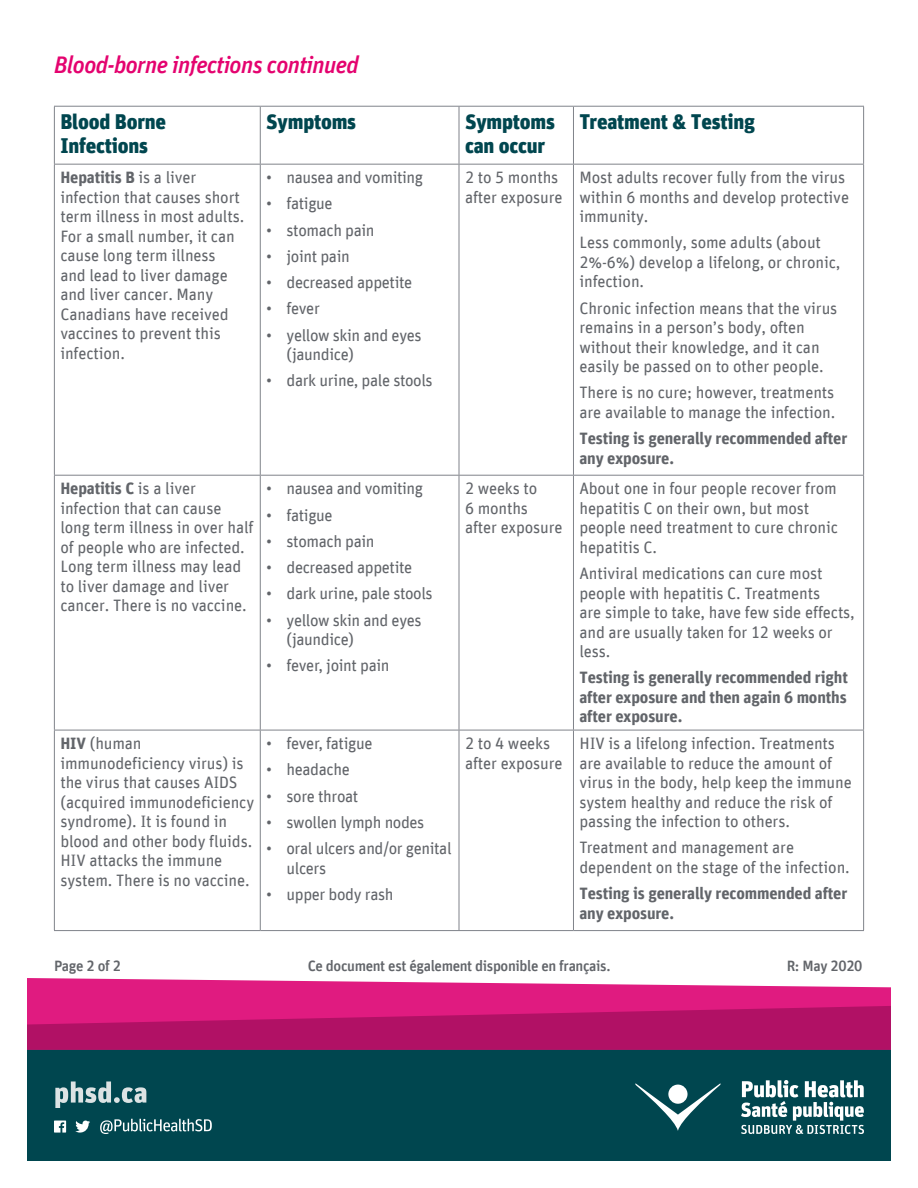
<style>
.page{position:relative;width:918px;height:1188px;background:#fff}
.page>*{position:absolute;margin:0;border:0;box-sizing:border-box;transform-origin:0 0}
.header_page_2{font:italic 500 24px "Unit Pro";letter-spacing:-.025em;color:#e4036f}
.subhead{font:900 21px/24px "Unit Pro";letter-spacing:-.01em;color:#00464f}
.text{font:16.5px/19.5px "Unit Pro";letter-spacing:-.01em;color:#62656a}
.bullets{font:16.5px/19.5px "Unit Pro";letter-spacing:-.025em;color:#62656a}
.text-2{font:700 16.5px/19.5px "Unit Pro";letter-spacing:-.01em;color:#62656a}
.t1{font:500 15px "Unit Pro";letter-spacing:-.025em;color:#62656a}
.s1{font-weight:700}
</style>
<div class="page">
<div style="left:27px;top:1041px;width:864px;height:120px;background:#00464f"></div>
<svg style="left:635px;top:1083px;width:85px;height:48px"></svg>
<div style="left:668px;top:1085px;width:20px;height:19px;background:#fff;border-radius:50%"></div>
<svg style="left:741px;top:1080px;width:123px;height:54px"></svg>
<svg style="left:55px;top:1081px;width:91px;height:27px"></svg>
<svg style="left:54px;top:1121px;width:12px;height:12px"></svg>
<svg style="left:75px;top:1121px;width:15px;height:12px"></svg>
<svg style="left:100px;top:1119px;width:112px;height:15px"></svg>
<svg style="left:27px;top:978px;width:864px;height:28px;fill:#e01b80"></svg>
<svg style="left:27px;top:1006px;width:864px;height:44px;background:#ba136a"></svg>
<hr style="left:54px;top:106px;width:206px;height:1px;background:#80838a">
<hr style="left:54px;top:107px;width:1px;height:57px;background:#80838a">
<hr style="left:260px;top:106px;width:199px;height:1px;background:#80838a">
<hr style="left:260px;top:107px;width:1px;height:57px;background:#80838a">
<hr style="left:459px;top:106px;width:114px;height:1px;background:#80838a">
<hr style="left:459px;top:107px;width:1px;height:57px;background:#80838a">
<hr style="left:573px;top:106px;width:291px;height:1px;background:#80838a">
<hr style="left:573px;top:107px;width:1px;height:57px;background:#80838a">
<hr style="left:863px;top:107px;width:1px;height:57px;background:#80838a">
<hr style="left:54px;top:164px;width:206px;height:1px;background:#80838a">
<hr style="left:54px;top:165px;width:1px;height:310px;background:#80838a">
<hr style="left:260px;top:164px;width:199px;height:1px;background:#80838a">
<hr style="left:260px;top:165px;width:1px;height:310px;background:#80838a">
<hr style="left:459px;top:164px;width:114px;height:1px;background:#80838a">
<hr style="left:459px;top:165px;width:1px;height:310px;background:#80838a">
<hr style="left:573px;top:164px;width:291px;height:1px;background:#80838a">
<hr style="left:573px;top:165px;width:1px;height:310px;background:#80838a">
<hr style="left:863px;top:165px;width:1px;height:310px;background:#80838a">
<hr style="left:54px;top:475px;width:206px;height:1px;background:#80838a">
<hr style="left:54px;top:476px;width:1px;height:254px;background:#80838a">
<hr style="left:260px;top:475px;width:199px;height:1px;background:#80838a">
<hr style="left:260px;top:476px;width:1px;height:254px;background:#80838a">
<hr style="left:459px;top:475px;width:114px;height:1px;background:#80838a">
<hr style="left:459px;top:476px;width:1px;height:254px;background:#80838a">
<hr style="left:573px;top:475px;width:291px;height:1px;background:#80838a">
<hr style="left:573px;top:476px;width:1px;height:254px;background:#80838a">
<hr style="left:863px;top:476px;width:1px;height:254px;background:#80838a">
<hr style="left:54px;top:730px;width:206px;height:1px;background:#80838a">
<hr style="left:54px;top:730px;width:1px;height:200px;background:#80838a">
<hr style="left:260px;top:730px;width:199px;height:1px;background:#80838a">
<hr style="left:260px;top:730px;width:1px;height:200px;background:#80838a">
<hr style="left:459px;top:730px;width:114px;height:1px;background:#80838a">
<hr style="left:459px;top:730px;width:1px;height:200px;background:#80838a">
<hr style="left:573px;top:730px;width:291px;height:1px;background:#80838a">
<hr style="left:573px;top:730px;width:1px;height:200px;background:#80838a">
<hr style="left:863px;top:730px;width:1px;height:200px;background:#80838a">
<hr style="left:54px;top:930px;width:206px;height:1px;background:#80838a">
<hr style="left:260px;top:930px;width:199px;height:1px;background:#80838a">
<hr style="left:459px;top:930px;width:114px;height:1px;background:#80838a">
<hr style="left:573px;top:930px;width:291px;height:1px;background:#80838a">
<h2 class="header_page_2" style="left:54px;top:47px;width:306px">Blood-borne infections continued</h2>
<h1 class="subhead" style="left:60px;top:108px;width:107px">Blood Borne<br>Infections</h1>
<h1 class="subhead" style="left:266px;top:108px;width:91px">Symptoms</h1>
<h1 class="subhead" style="left:465px;top:108px;width:91px">Symptoms can occur</h1>
<h1 class="subhead" style="left:579px;top:108px;width:177px">Treatment &amp; Testing</h1>
<p class="text" style="left:60px;top:167px;width:185px"><span class="s1">Hepatitis B</span> is a liver infection that causes short term illness in most adults.<br>For a small number, it can cause long term illness and lead to liver damage and liver cancer. Many<br>Canadians have received vaccines to prevent this infection.</p>
<p class="bullets" style="left:266px;top:167px;width:158px">• nausea and vomiting</p>
<p class="text" style="left:465px;top:167px;width:99px">2 to 5 months after exposure</p>
<p class="text" style="left:579px;top:167px;width:271px">Most adults recover fully from the virus within 6 months and develop protective immunity.</p>
<p class="text" style="left:579px;top:232px;width:263px">Less commonly, some adults (about<br>2%-6%) develop a lifelong, or chronic, infection.</p>
<p class="text" style="left:579px;top:297px;width:259px">Chronic infection means that the virus remains in a person’s body, often without their knowledge, and it can easily be passed on to other people.</p>
<p class="text" style="left:579px;top:382px;width:257px">There is no cure; however, treatments are available to manage the infection.</p>
<p class="text-2" style="left:579px;top:428px;width:269px">Testing is generally recommended after any exposure.</p>
<p class="bullets" style="left:266px;top:193px;width:68px">• fatigue</p>
<p class="bullets" style="left:266px;top:219px;width:110px">• stomach pain</p>
<p class="bullets" style="left:266px;top:246px;width:85px">• joint pain</p>
<p class="bullets" style="left:266px;top:272px;width:148px">• decreased appetite</p>
<p class="bullets" style="left:266px;top:298px;width:55px">• fever</p>
<p class="bullets" style="left:287px;top:324px;width:137px;text-indent:-20px">• yellow skin and eyes (jaundice)</p>
<p class="bullets" style="left:266px;top:370px;width:168px">• dark urine, pale stools</p>
<p class="text" style="left:60px;top:478px;width:195px"><span class="s1">Hepatitis C</span> is a liver infection that can cause long term illness in over half of people who are infected.<br>Long term illness may lead to liver damage and liver cancer. There is no vaccine.</p>
<p class="bullets" style="left:266px;top:478px;width:158px">• nausea and vomiting</p>
<p class="bullets" style="left:266px;top:504px;width:68px">• fatigue</p>
<p class="bullets" style="left:266px;top:531px;width:110px">• stomach pain</p>
<p class="bullets" style="left:266px;top:557px;width:148px">• decreased appetite</p>
<p class="bullets" style="left:266px;top:583px;width:168px">• dark urine, pale stools</p>
<p class="bullets" style="left:287px;top:609px;width:137px;text-indent:-20px">• yellow skin and eyes (jaundice)</p>
<p class="bullets" style="left:266px;top:655px;width:125px">• fever, joint pain</p>
<p class="text" style="left:60px;top:733px;width:195px"><span class="s1">HIV</span> (human immunodeficiency virus) is the virus that causes AIDS (acquired immunodeficiency syndrome). It is found in blood and other body fluids.<br>HIV attacks the immune system. There is no vaccine.</p>
<p class="bullets" style="left:266px;top:733px;width:108px">• fever, fatigue</p>
<p class="bullets" style="left:266px;top:759px;width:85px">• headache</p>
<p class="bullets" style="left:266px;top:785px;width:94px">• sore throat</p>
<p class="bullets" style="left:266px;top:812px;width:160px">• swollen lymph nodes</p>
<p class="bullets" style="left:287px;top:838px;width:167px;text-indent:-20px">• oral ulcers and/or genital ulcers</p>
<p class="bullets" style="left:266px;top:884px;width:129px">• upper body rash</p>
<p class="text" style="left:465px;top:478px;width:99px">2 weeks to<br>6 months after exposure</p>
<p class="text" style="left:579px;top:478px;width:260px">About one in four people recover from hepatitis C on their own, but most people need treatment to cure chronic hepatitis C.</p>
<p class="text" style="left:579px;top:563px;width:277px">Antiviral medications can cure most people with hepatitis C. Treatments<br>are simple to take, have few side effects, and are usually taken for 12 weeks or less.</p>
<p class="text-2" style="left:579px;top:667px;width:270px;text-align:justify">Testing is generally recommended right after exposure and then again 6 months after exposure.</p>
<p class="text" style="left:465px;top:733px;width:99px">2 to 4 weeks after exposure</p>
<p class="text" style="left:579px;top:733px;width:274px">HIV is a lifelong infection. Treatments are available to reduce the amount of virus in the body, help keep the immune system healthy and reduce the risk of passing the infection to others.</p>
<p class="text" style="left:579px;top:837px;width:272px">Treatment and management are dependent on the stage of the infection.</p>
<p class="text-2" style="left:579px;top:883px;width:269px">Testing is generally recommended after any exposure.</p>
<p class="t1" style="left:54px;top:956px;width:69px">Page 2 of 2</p>
<p class="t1" style="left:308px;top:956px;width:304px">Ce document est également disponible en français.</p>
<p class="t1" style="left:787px;top:956px;width:77px">R: May 2020</p>
</div>
